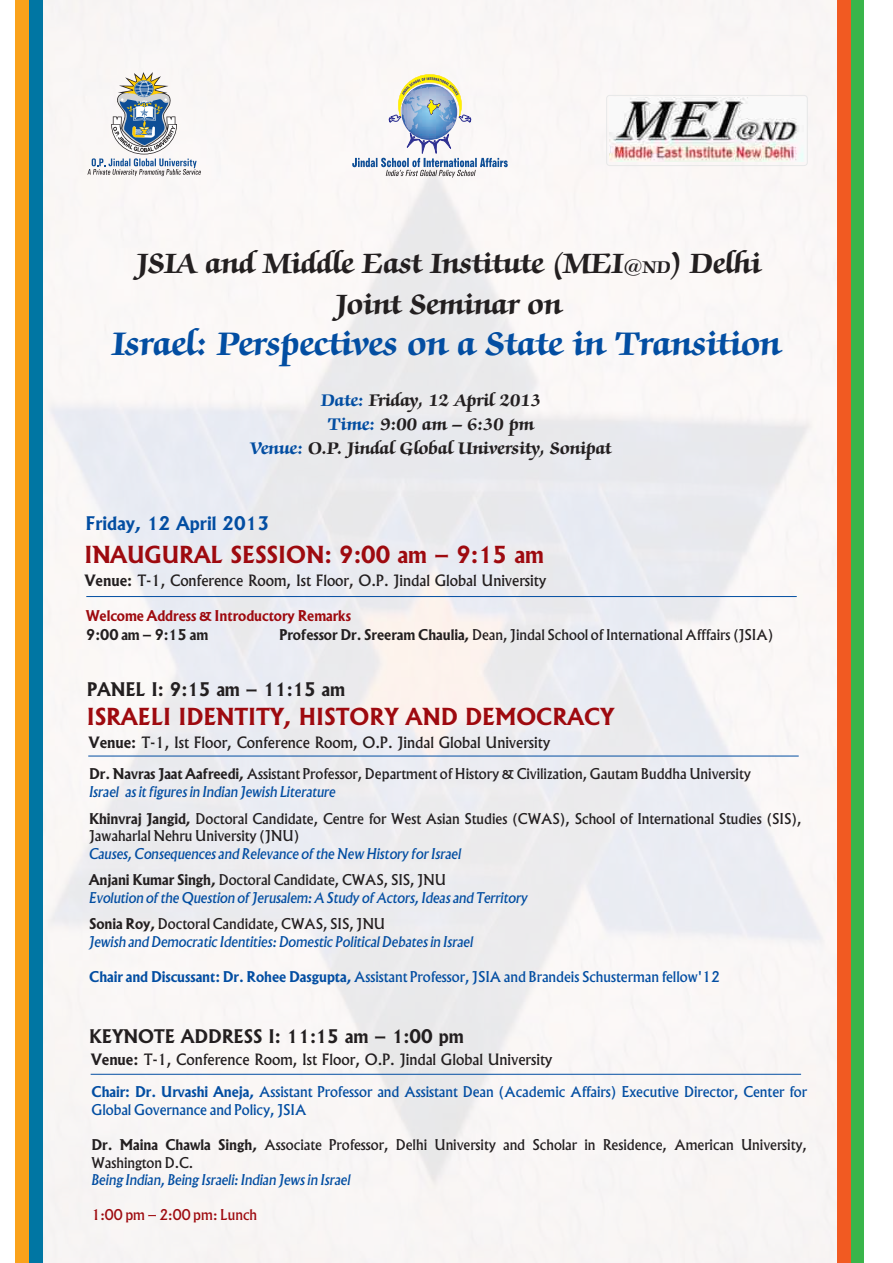
<style>
.page{position:relative;width:893px;height:1263px;background:#fff}
.page>*{position:absolute;margin:0;border:0;box-sizing:border-box;transform-origin:0 0}
.t1{font:700 37.5px "Zapf Chancery IT Cby BT";color:#034ea2}
.t2{font:700 32.1px "Zapf Chancery IT Cby BT";color:#231f20}
.t3{font:700 22.5px "Albertus";color:#9e0a0f}
.t4{font:700 19.35px/24.5px "Zapf Chancery IT Cby BT";color:#231f20;text-align:center}
.t5{font:700 18px "Albertus";color:#231f20}
.t6{font:700 18px "Albertus";letter-spacing:.005em;color:#034ea2}
.t7{font:500 15px "Albertus";color:#231f20}
.t8{font:500 14.25px/17.7px "Albertus";color:#231f20}
.t9{font:italic 500 14.25px "Albertus";color:#034ea2}
.t10{font:500 14.25px/17.7px "Albertus";color:#034ea2}
.t11{font:700 14.25px "Albertus";color:#9e0a0f}
.t12{font:500 14.25px "Albertus";color:#9e0a0f}
.t13{font:700 14.25px "Albertus";color:#231f20}
.s1{font-size:19.5px}
.s2{color:#034ea2}
.s3{font-weight:700}
</style>
<div class="page">
<svg style="left:87px;top:72px;width:114px;height:104px"></svg>
<img style="left:402px;top:123px;width:55px;height:9px">
<svg style="left:352px;top:132px;width:156px;height:46px"></svg>
<svg style="left:389px;top:74px;width:82px;height:49px"></svg>
<div style="left:16px;top:0;width:13px;height:1263px;background:#faa21b"></div>
<div style="left:29px;top:0;width:14px;height:1263px;background:#0076a3"></div>
<div style="left:851px;top:0;width:13px;height:1263px;background:#39b54a"></div>
<div style="left:837px;top:0;width:14px;height:1263px;background:#f15a22"></div>
<hr style="left:86px;top:596px;width:711px;height:1px;background:#034ea2">
<hr style="left:88px;top:756px;width:711px;height:1px;background:#034ea2">
<hr style="left:91px;top:1074px;width:710px;height:1px;background:#034ea2">
<img style="left:609px;top:98px;width:197px;height:64px">
<div style="left:606px;top:95px;width:202px;height:71px;border:1px solid #e7e8e8;border-radius:3px"></div>
<h2 class="t2" style="left:138px;top:248px;width:625px">JSIA and Middle East Institute (MEI<span class="s1">@ND</span>) Delhi</h2>
<h2 class="t2" style="left:337px;top:289px;width:226px">Joint Seminar on</h2>
<h1 class="t1" style="left:112px;top:327px;width:670px">Israel: Perspectives on a State in Transition</h1>
<h3 class="t4" style="left:251px;top:388px;width:363px"><span class="s2">Date:</span> Friday, 12 April 2013<br><span class="s2">Time:</span> 9:00 am – 6:30 pm<br><span class="s2">Venue:</span> O.P. Jindal Global University, Sonipat</h3>
<p class="t6" style="left:85px;top:516px;width:185px">Friday, 12 April 2013</p>
<h3 class="t3" style="left:84px;top:546px;width:461px">INAUGURAL SESSION: 9:00 am – 9:15 am</h3>
<p class="t7" style="left:85px;top:574px;width:463px"><span class="s3">Venue:</span> T-1, Conference Room, Ist Floor, O.P. Jindal Global University</p>
<p class="t11" style="left:86px;top:610px;width:266px">Welcome Address &amp; Introductory Remarks</p>
<p class="t13" style="left:86px;top:629px;width:123px">9:00 am – 9:15 am</p>
<p class="t8" style="left:279px;top:627px;width:496px"><span class="s3">Professor Dr. Sreeram Chaulia,</span> Dean, Jindal School of International Afffairs (JSIA)</p>
<p class="t5" style="left:87px;top:682px;width:260px">PANEL I: 9:15 am – 11:15 am</p>
<h3 class="t3" style="left:87px;top:708px;width:529px">ISRAELI IDENTITY, HISTORY AND DEMOCRACY</h3>
<p class="t8" style="left:89px;top:766px;width:663px"><span class="s3">Dr. Navras Jaat Aafreedi,</span> Assistant Professor, Department of History &amp; Civilization, Gautam Buddha University</p>
<p class="t8" style="left:89px;top:810px;width:714px"><span class="s3">Khinvraj Jangid,</span> Doctoral Candidate, Centre for West Asian Studies (CWAS), School of International Studies (SIS),<br>Jawaharlal Nehru University (JNU)</p>
<p class="t8" style="left:89px;top:872px;width:358px"><span class="s3">Anjani Kumar Singh,</span> Doctoral Candidate, CWAS, SIS, JNU</p>
<p class="t8" style="left:89px;top:916px;width:298px"><span class="s3">Sonia Roy,</span> Doctoral Candidate, CWAS, SIS, JNU</p>
<p class="t7" style="left:89px;top:737px;width:463px"><span class="s3">Venue:</span> T-1, Ist Floor, Conference Room, O.P. Jindal Global University</p>
<p class="t9" style="left:89px;top:786px;width:248px">Israel as it figures in Indian Jewish Literature</p>
<p class="t9" style="left:89px;top:848px;width:374px">Causes, Consequences and Relevance of the New History for Israel</p>
<p class="t9" style="left:89px;top:892px;width:440px">Evolution of the Question of Jerusalem: A Study of Actors, Ideas and Territory</p>
<p class="t9" style="left:89px;top:936px;width:386px">Jewish and Democratic Identities: Domestic Political Debates in Israel</p>
<p class="t10" style="left:89px;top:969px;width:632px"><span class="s3">Chair and Discussant: Dr. Rohee Dasgupta,</span> Assistant Professor, JSIA and Brandeis Schusterman fellow'12</p>
<p class="t5" style="left:89px;top:1029px;width:376px">KEYNOTE ADDRESS I: 11:15 am – 1:00 pm</p>
<p class="t7" style="left:91px;top:1054px;width:463px"><span class="s3">Venue:</span> T-1, Conference Room, Ist Floor, O.P. Jindal Global University</p>
<p class="t10" style="left:91px;top:1084px;width:717px"><span class="s3">Chair: Dr. Urvashi Aneja,</span> Assistant Professor and Assistant Dean (Academic Affairs) Executive Director, Center for<br>Global Governance and Policy, JSIA</p>
<p class="t8" style="left:91px;top:1137px;width:717px"><span class="s3">Dr. Maina Chawla Singh,</span> Associate Professor, Delhi University and Scholar in Residence, American University,<br>Washington D.C.</p>
<p class="t12" style="left:91px;top:1209px;width:167px">1:00 pm – 2:00 pm: Lunch</p>
<p class="t9" style="left:91px;top:1174px;width:261px">Being Indian, Being Israeli: Indian Jews in Israel</p>
</div>
